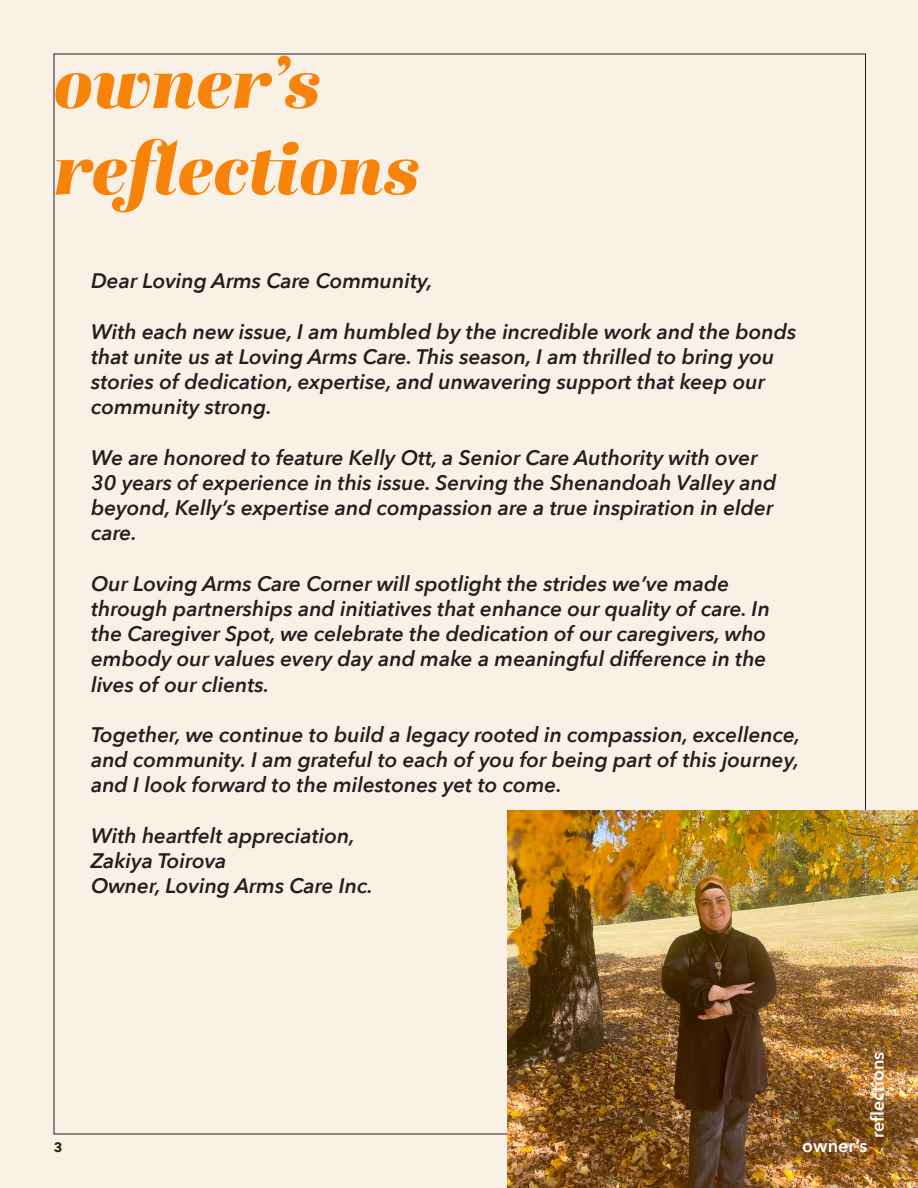
<style>
.page{position:relative;width:918px;height:1188px;background:#faf1e6}
.page>*{position:absolute;margin:0;border:0;box-sizing:border-box;transform-origin:0 0}
.t1{font:italic 72px "Abril Fatface";color:#f7830a}
.t2{font:italic 600 21px/25.2px "Avenir Next";color:#231f20}
.t3{font:600 18px "Avenir Next";color:#fff}
.t4{font:700 13.5px "Avenir Next";color:#231f20}
</style>
<div class="page">
<img style="left:508px;top:810px;width:410px;height:378px">
<p class="t1" style="left:54px;top:31px;width:268px">owner’s</p>
<p class="t1" style="left:54px;top:117px;width:367px">reflections</p>
<p class="t2" style="left:91px;top:268px;width:343px">Dear Loving Arms Care Community,</p>
<p class="t2" style="left:91px;top:318px;width:707px">With each new issue, I am humbled by the incredible work and the bonds that unite us at Loving Arms Care. This season, I am thrilled to bring you stories of dedication, expertise, and unwavering support that keep our community strong.</p>
<p class="t2" style="left:91px;top:444px;width:687px">We are honored to feature Kelly Ott, a Senior Care Authority with over 30 years of experience in this issue. Serving the Shenandoah Valley and beyond, Kelly’s expertise and compassion are a true inspiration in elder care.</p>
<p class="t2" style="left:91px;top:570px;width:680px">Our Loving Arms Care Corner will spotlight the strides we’ve made through partnerships and initiatives that enhance our quality of care. In the Caregiver Spot, we celebrate the dedication of our caregivers, who embody our values every day and make a meaningful difference in the lives of our clients.</p>
<p class="t2" style="left:91px;top:722px;width:711px;text-align:justify">Together, we continue to build a legacy rooted in compassion, excellence, and community. I am grateful to each of you for being part of this journey, and I look forward to the milestones yet to come.</p>
<p class="t2" style="left:91px;top:822px;width:265px">With heartfelt appreciation,</p>
<p class="t2" style="left:91px;top:848px;width:137px">Zakiya Toirova</p>
<p class="t2" style="left:91px;top:873px;width:283px">Owner, Loving Arms Care Inc.</p>
<p class="t4" style="left:54px;top:1135px;width:10px">3</p>
<p class="t3" style="left:862px;top:1138px;width:88px;rotate:-90deg">reflections</p>
<p class="t3" style="left:802px;top:1130px;width:67px">owner’s</p>
</div>
